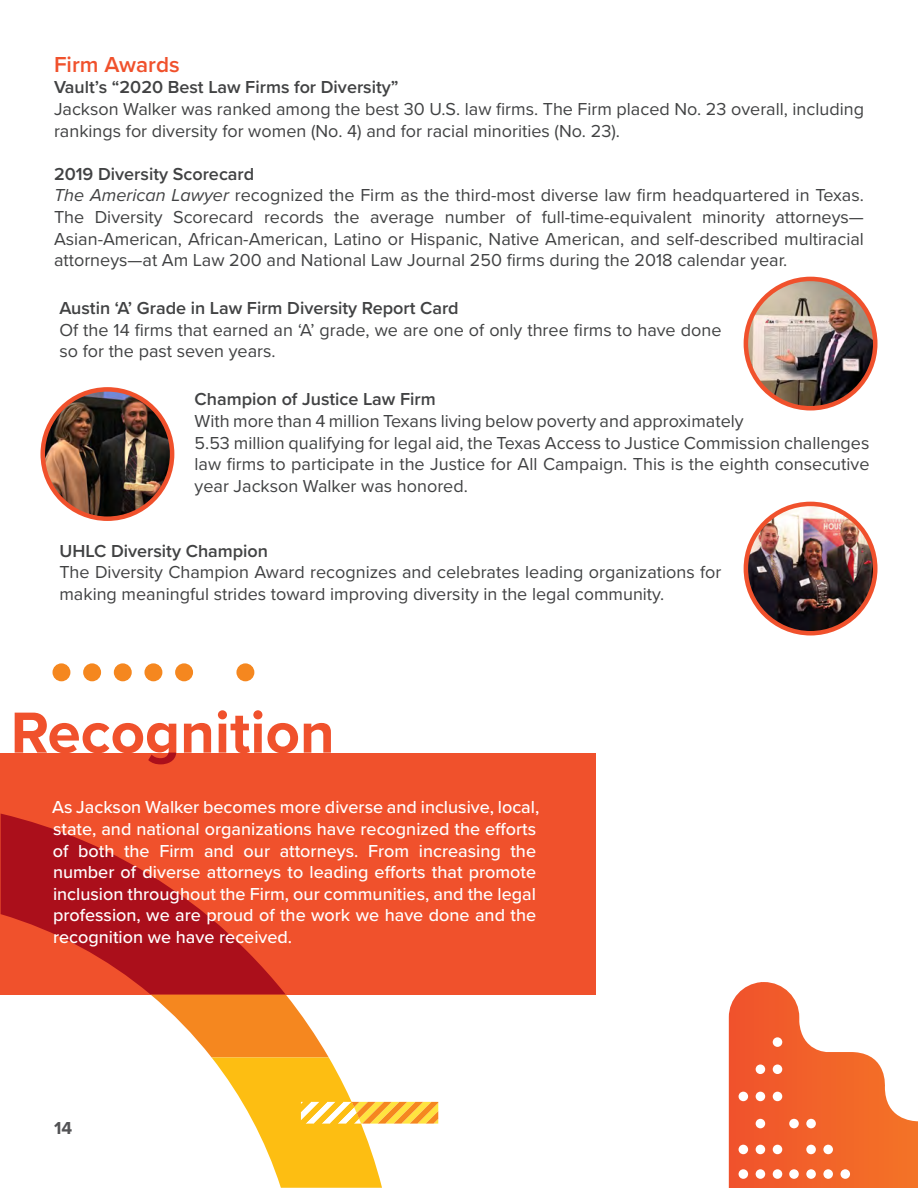
<style>
.page{position:relative;width:918px;height:1188px;background:#fff}
.page>*{position:absolute;margin:0;border:0;box-sizing:border-box;transform-origin:0 0}
.t1{font:700 60px "Proxima Nova";color:#f0512c}
.t2{font:600 22.5px "Proxima Nova";color:#f0512c}
.t3{font:18px/21.6px "Proxima Nova";color:#414243}
.t4{font:500 18px/21.6px "Proxima Nova";color:#fff}
.t5{font:600 18px "Proxima Nova";color:#414243}
.t6{font:700 18px "Proxima Nova";color:#535355}
.s1{font-style:italic}
</style>
<div class="page">
<svg style="left:729px;top:982px;width:189px;height:206px"></svg>
<div style="left:806px;top:1119px;width:10px;height:9px;background:#fff;border-radius:50%"></div>
<div style="left:789px;top:1119px;width:10px;height:9px;background:#fff;border-radius:50%"></div>
<div style="left:823px;top:1145px;width:10px;height:9px;background:#fff;border-radius:50%"></div>
<div style="left:806px;top:1145px;width:10px;height:9px;background:#fff;border-radius:50%"></div>
<div style="left:823px;top:1169px;width:10px;height:10px;background:#fff;border-radius:50%"></div>
<div style="left:806px;top:1169px;width:10px;height:10px;background:#fff;border-radius:50%"></div>
<div style="left:789px;top:1169px;width:10px;height:10px;background:#fff;border-radius:50%"></div>
<div style="left:756px;top:1119px;width:9px;height:9px;background:#fff;border-radius:50%"></div>
<div style="left:773px;top:1145px;width:9px;height:9px;background:#fff;border-radius:50%"></div>
<div style="left:756px;top:1145px;width:9px;height:9px;background:#fff;border-radius:50%"></div>
<div style="left:739px;top:1145px;width:9px;height:9px;background:#fff;border-radius:50%"></div>
<div style="left:773px;top:1169px;width:9px;height:10px;background:#fff;border-radius:50%"></div>
<div style="left:756px;top:1169px;width:9px;height:10px;background:#fff;border-radius:50%"></div>
<div style="left:739px;top:1169px;width:9px;height:10px;background:#fff;border-radius:50%"></div>
<div style="left:773px;top:1037px;width:9px;height:10px;background:#fff;border-radius:50%"></div>
<div style="left:773px;top:1065px;width:9px;height:9px;background:#fff;border-radius:50%"></div>
<div style="left:756px;top:1065px;width:9px;height:9px;background:#fff;border-radius:50%"></div>
<div style="left:773px;top:1092px;width:9px;height:9px;background:#fff;border-radius:50%"></div>
<div style="left:756px;top:1092px;width:9px;height:9px;background:#fff;border-radius:50%"></div>
<div style="left:739px;top:1092px;width:9px;height:9px;background:#fff;border-radius:50%"></div>
<div style="left:841px;top:1169px;width:9px;height:10px;background:#fff;border-radius:50%"></div>
<div style="left:0;top:753px;width:596px;height:241px;background:#f0512c"></div>
<svg style="left:1px;top:814px;width:284px;height:180px"></svg>
<svg style="left:150px;top:994px;width:288px;height:194px"></svg>
<svg style="left:148px;top:753px;width:28px;height:11px"></svg>
<div style="left:52px;top:663px;width:18px;height:18px;background:#f5871f;border-radius:50%"></div>
<div style="left:83px;top:663px;width:18px;height:18px;background:#f5871f;border-radius:50%"></div>
<div style="left:114px;top:663px;width:18px;height:18px;background:#f5871f;border-radius:50%"></div>
<div style="left:144px;top:663px;width:18px;height:18px;background:#f5871f;border-radius:50%"></div>
<div style="left:175px;top:663px;width:18px;height:18px;background:#f5871f;border-radius:50%"></div>
<div style="left:236px;top:663px;width:18px;height:18px;background:#f5871f;border-radius:50%"></div>
<img style="left:746px;top:504px;width:129px;height:129px;border-radius:65px">
<div style="left:744px;top:502px;width:133px;height:133px;border:4px solid #f0512c;border-radius:50%"></div>
<img style="left:746px;top:279px;width:129px;height:129px;border-radius:65px">
<div style="left:744px;top:277px;width:133px;height:134px;border:4px solid #f0512c;border-radius:50%"></div>
<img style="left:43px;top:390px;width:129px;height:129px">
<div style="left:41px;top:387px;width:133px;height:134px;border:4px solid #f0512c;border-radius:50%"></div>
<p class="t2" style="left:54px;top:47px;width:127px">Firm Awards</p>
<p class="t5" style="left:54px;top:74px;width:346px">Vault’s “2020 Best Law Firms for Diversity”</p>
<p class="t3" style="left:54px;top:97px;width:812px">Jackson Walker was ranked among the best 30 U.S. law firms. The Firm placed No. 23 overall, including rankings for diversity for women (No. 4) and for racial minorities (No. 23).</p>
<p class="t5" style="left:54px;top:160px;width:202px">2019 Diversity Scorecard</p>
<p class="t3" style="left:54px;top:184px;width:811px;text-align:justify"><span class="s1">The American Lawyer</span> recognized the Firm as the third-most diverse law firm headquartered in Texas.<br>The Diversity Scorecard records the average number of full-time-equivalent minority attorneys— Asian-American, African-American, Latino or Hispanic, Native American, and self-described multiracial attorneys—at Am Law 200 and National Law Journal 250 firms during the 2018 calendar year.</p>
<p class="t5" style="left:59px;top:295px;width:401px">Austin ‘A’ Grade in Law Firm Diversity Report Card</p>
<p class="t3" style="left:59px;top:318px;width:664px">Of the 14 firms that earned an ‘A’ grade, we are one of only three firms to have done so for the past seven years.</p>
<p class="t5" style="left:195px;top:386px;width:243px">Champion of Justice Law Firm</p>
<p class="t3" style="left:195px;top:409px;width:676px">With more than 4 million Texans living below poverty and approximately<br>5.53 million qualifying for legal aid, the Texas Access to Justice Commission challenges law firms to participate in the Justice for All Campaign. This is the eighth consecutive year Jackson Walker was honored.</p>
<p class="t5" style="left:59px;top:537px;width:210px">UHLC Diversity Champion</p>
<p class="t3" style="left:59px;top:561px;width:664px">The Diversity Champion Award recognizes and celebrates leading organizations for making meaningful strides toward improving diversity in the legal community.</p>
<p class="t1" style="left:11px;top:688px;width:325px">Recognition</p>
<p class="t4" style="left:52px;top:796px;width:489px">As Jackson Walker becomes more diverse and inclusive, local, state, and national organizations have recognized the efforts of both the Firm and our attorneys. From increasing the number of diverse attorneys to leading efforts that promote inclusion throughout the Firm, our communities, and the legal profession, we are proud of the work we have done and the recognition we have received.</p>
<p class="t6" style="left:54px;top:1115px;width:20px">14</p>
</div>
